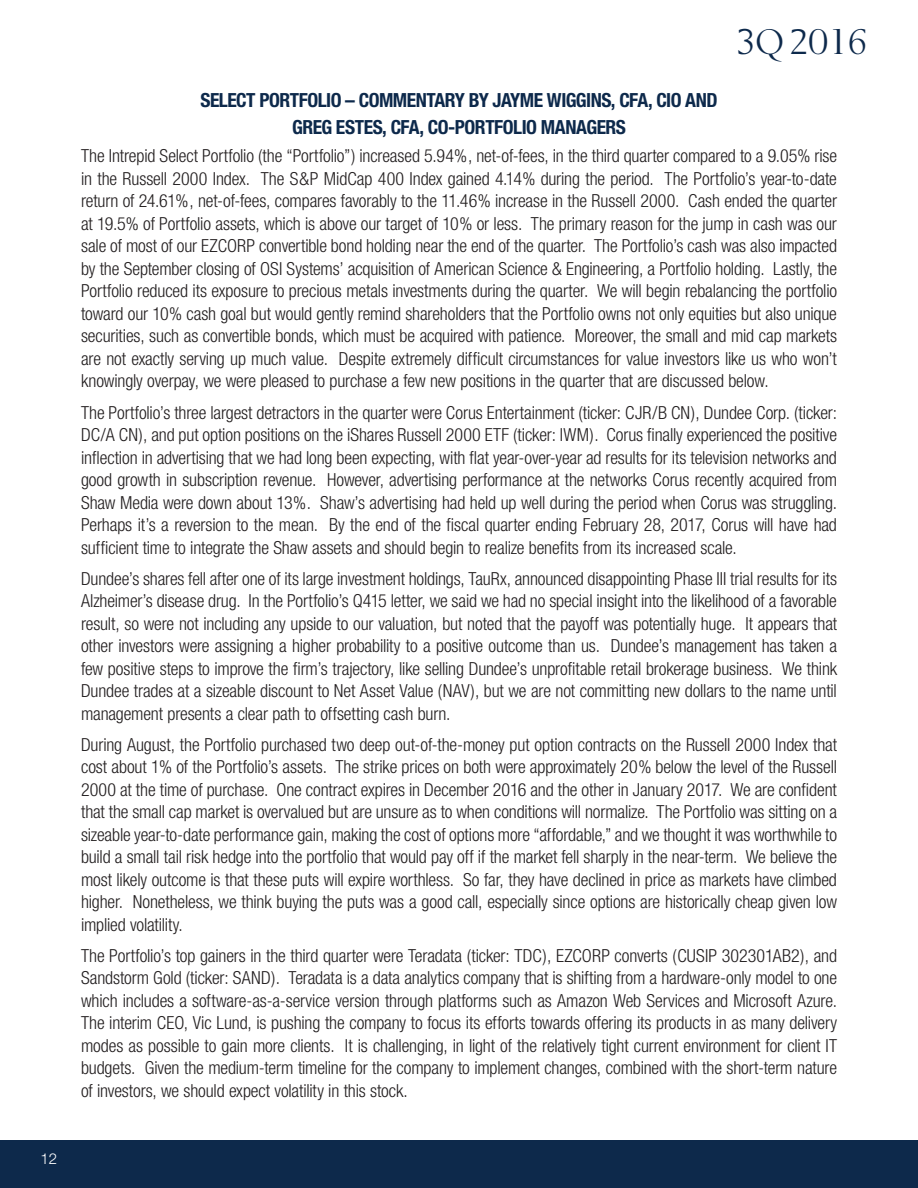
<style>
.page{position:relative;width:918px;height:1188px;background:#fff}
.page>*{position:absolute;margin:0;border:0;box-sizing:border-box;transform-origin:0 0}
.t1{font:36px "OPTI Berling Agency";letter-spacing:.01em;color:#0d294b}
.t2{font:700 condensed 19.5px/27px "Helvetica Neue";letter-spacing:-.025em;color:#0d294b;text-align:center}
.t3{font:300 condensed 18px/22.5px "Helvetica Neue";letter-spacing:-.01em;color:#231f20;text-align:justify}
.t4{font:300 15px "Helvetica Neue";color:#fff}
</style>
<div class="page">
<div style="left:0;top:1140px;width:918px;height:48px;background:#0d294b"></div>
<p class="t4" style="left:41px;top:1149px;width:18px">12</p>
<h1 class="t1" style="left:736px;top:23px;width:133px">3Q 2016</h1>
<p class="t2" style="left:200px;top:86px;width:519px">SELECT PORTFOLIO – COMMENTARY BY JAYME WIGGINS, CFA, CIO AND<br>GREG ESTES, CFA, CO-PORTFOLIO MANAGERS</p>
<p class="t3" style="left:81px;top:145px;width:758px">The Intrepid Select Portfolio (the “Portfolio”) increased 5.94%, net-of-fees, in the third quarter compared to a 9.05% rise in the Russell 2000 Index. The S&amp;P MidCap 400 Index gained 4.14% during the period. The Portfolio’s year-to-date return of 24.61%, net-of-fees, compares favorably to the 11.46% increase in the Russell 2000. Cash ended the quarter at 19.5% of Portfolio assets, which is above our target of 10% or less. The primary reason for the jump in cash was our sale of most of our EZCORP convertible bond holding near the end of the quarter. The Portfolio’s cash was also impacted by the September closing of OSI Systems’ acquisition of American Science &amp; Engineering, a Portfolio holding. Lastly, the Portfolio reduced its exposure to precious metals investments during the quarter. We will begin rebalancing the portfolio toward our 10% cash goal but would gently remind shareholders that the Portfolio owns not only equities but also unique securities, such as convertible bonds, which must be acquired with patience. Moreover, the small and mid cap markets are not exactly serving up much value. Despite extremely difficult circumstances for value investors like us who won’t knowingly overpay, we were pleased to purchase a few new positions in the quarter that are discussed below.</p>
<p class="t3" style="left:81px;top:401px;width:758px">The Portfolio’s three largest detractors in the quarter were Corus Entertainment (ticker: CJR/B CN), Dundee Corp. (ticker:<br>DC/A CN), and put option positions on the iShares Russell 2000 ETF (ticker: IWM). Corus finally experienced the positive inflection in advertising that we had long been expecting, with flat year-over-year ad results for its television networks and good growth in subscription revenue. However, advertising performance at the networks Corus recently acquired from Shaw Media were down about 13%. Shaw’s advertising had held up well during the period when Corus was struggling.<br>Perhaps it’s a reversion to the mean. By the end of the fiscal quarter ending February 28, 2017, Corus will have had sufficient time to integrate the Shaw assets and should begin to realize benefits from its increased scale.</p>
<p class="t3" style="left:81px;top:567px;width:758px">Dundee’s shares fell after one of its large investment holdings, TauRx, announced disappointing Phase III trial results for its Alzheimer’s disease drug. In the Portfolio’s Q415 letter, we said we had no special insight into the likelihood of a favorable result, so were not including any upside to our valuation, but noted that the payoff was potentially huge. It appears that other investors were assigning a higher probability to a positive outcome than us. Dundee’s management has taken a few positive steps to improve the firm’s trajectory, like selling Dundee’s unprofitable retail brokerage business. We think Dundee trades at a sizeable discount to Net Asset Value (NAV), but we are not committing new dollars to the name until management presents a clear path to offsetting cash burn.</p>
<p class="t3" style="left:81px;top:733px;width:758px">During August, the Portfolio purchased two deep out-of-the-money put option contracts on the Russell 2000 Index that cost about 1% of the Portfolio’s assets. The strike prices on both were approximately 20% below the level of the Russell 2000 at the time of purchase. One contract expires in December 2016 and the other in January 2017. We are confident that the small cap market is overvalued but are unsure as to when conditions will normalize. The Portfolio was sitting on a sizeable year-to-date performance gain, making the cost of options more “affordable,” and we thought it was worthwhile to build a small tail risk hedge into the portfolio that would pay off if the market fell sharply in the near-term. We believe the most likely outcome is that these puts will expire worthless. So far, they have declined in price as markets have climbed higher. Nonetheless, we think buying the puts was a good call, especially since options are historically cheap given low implied volatility.</p>
<p class="t3" style="left:81px;top:944px;width:758px">The Portfolio’s top gainers in the third quarter were Teradata (ticker: TDC), EZCORP converts (CUSIP 302301AB2), and Sandstorm Gold (ticker: SAND). Teradata is a data analytics company that is shifting from a hardware-only model to one which includes a software-as-a-service version through platforms such as Amazon Web Services and Microsoft Azure.<br>The interim CEO, Vic Lund, is pushing the company to focus its efforts towards offering its products in as many delivery modes as possible to gain more clients. It is challenging, in light of the relatively tight current environment for client IT budgets. Given the medium-term timeline for the company to implement changes, combined with the short-term nature of investors, we should expect volatility in this stock.</p>
</div>
